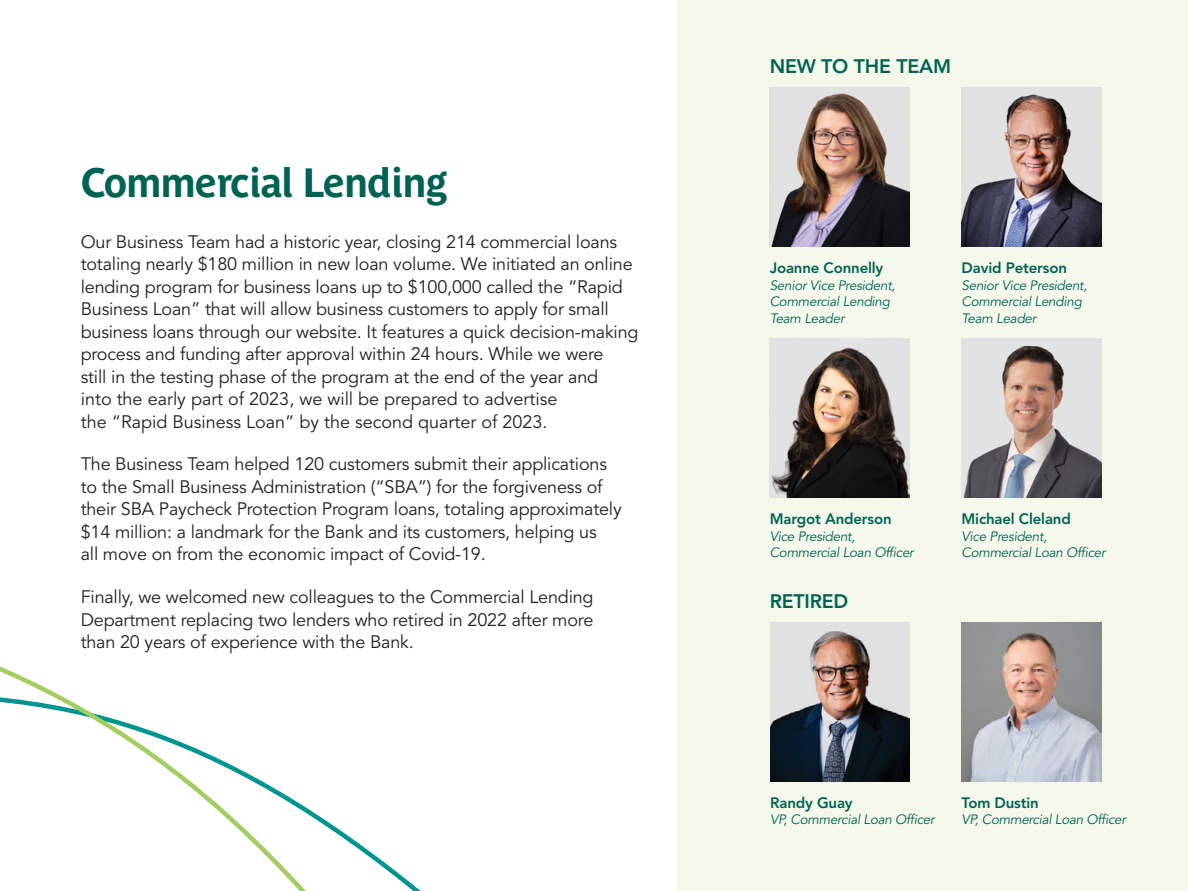
<style>
.page{position:relative;width:1188px;height:891px;background:#fff}
.page>*{position:absolute;margin:0;border:0;box-sizing:border-box;transform-origin:0 0}
.t1{font:700 40.5px "Parisine Plus Std";letter-spacing:-.03em;color:#006351}
.t2{font:800 19.5px "Avenir LT Std";letter-spacing:-.01em;color:#006351}
.t3{font:18px/22.5px "Avenir LT Std";letter-spacing:-.01em;color:#221f1f}
.t4{font:800 15px "Avenir LT Std";letter-spacing:-.01em;color:#006351}
.t5{font:italic 13.5px/16.5px "Avenir LT Std";letter-spacing:-.02em;color:#006351}
</style>
<div class="page">
<div style="left:678px;top:0;width:510px;height:891px;background:#f3f8eb"></div>
<img style="left:962px;top:88px;width:140px;height:159px">
<img style="left:770px;top:339px;width:140px;height:159px">
<img style="left:962px;top:339px;width:140px;height:159px">
<img style="left:770px;top:88px;width:140px;height:159px">
<img style="left:962px;top:623px;width:139px;height:158px">
<img style="left:770px;top:623px;width:140px;height:158px">
<svg style="left:0;top:666px;width:421px;height:225px"></svg>
<h1 class="t1" style="left:81px;top:159px;width:368px">Commercial Lending</h1>
<p class="t3" style="left:81px;top:231px;width:559px">Our Business Team had a historic year, closing 214 commercial loans totaling nearly $180 million in new loan volume. We initiated an online lending program for business loans up to $100,000 called the “Rapid Business Loan” that will allow business customers to apply for small business loans through our website. It features a quick decision-making process and funding after approval within 24 hours. While we were<br>still in the testing phase of the program at the end of the year and<br>into the early part of 2023, we will be prepared to advertise<br>the “Rapid Business Loan” by the second quarter of 2023.</p>
<p class="t3" style="left:81px;top:453px;width:543px">The Business Team helped 120 customers submit their applications to the Small Business Administration (“SBA”) for the forgiveness of their SBA Paycheck Protection Program loans, totaling approximately $14 million: a landmark for the Bank and its customers, helping us<br>all move on from the economic impact of Covid-19.</p>
<p class="t3" style="left:81px;top:586px;width:514px;text-align:justify">Finally, we welcomed new colleagues to the Commercial Lending Department replacing two lenders who retired in 2022 after more than 20 years of experience with the Bank.</p>
<p class="t2" style="left:770px;top:54px;width:183px">NEW TO THE TEAM</p>
<p class="t4" style="left:770px;top:259px;width:115px">Joanne Connelly</p>
<p class="t5" style="left:770px;top:277px;width:127px">Senior Vice President,<br>Commercial Lending<br>Team Leader</p>
<p class="t4" style="left:962px;top:259px;width:107px">David Peterson</p>
<p class="t5" style="left:962px;top:277px;width:127px">Senior Vice President,<br>Commercial Lending<br>Team Leader</p>
<p class="t4" style="left:770px;top:510px;width:124px">Margot Anderson</p>
<p class="t5" style="left:770px;top:528px;width:146px">Vice President,<br>Commercial Loan Officer</p>
<p class="t2" style="left:770px;top:589px;width:80px">RETIRED</p>
<p class="t4" style="left:962px;top:510px;width:111px">Michael Cleland</p>
<p class="t5" style="left:962px;top:528px;width:146px">Vice President,<br>Commercial Loan Officer</p>
<p class="t4" style="left:770px;top:793px;width:84px">Randy Guay</p>
<p class="t5" style="left:770px;top:812px;width:166px">VP, Commercial Loan Officer</p>
<p class="t4" style="left:962px;top:793px;width:79px">Tom Dustin</p>
<p class="t5" style="left:962px;top:812px;width:166px">VP, Commercial Loan Officer</p>
</div>
